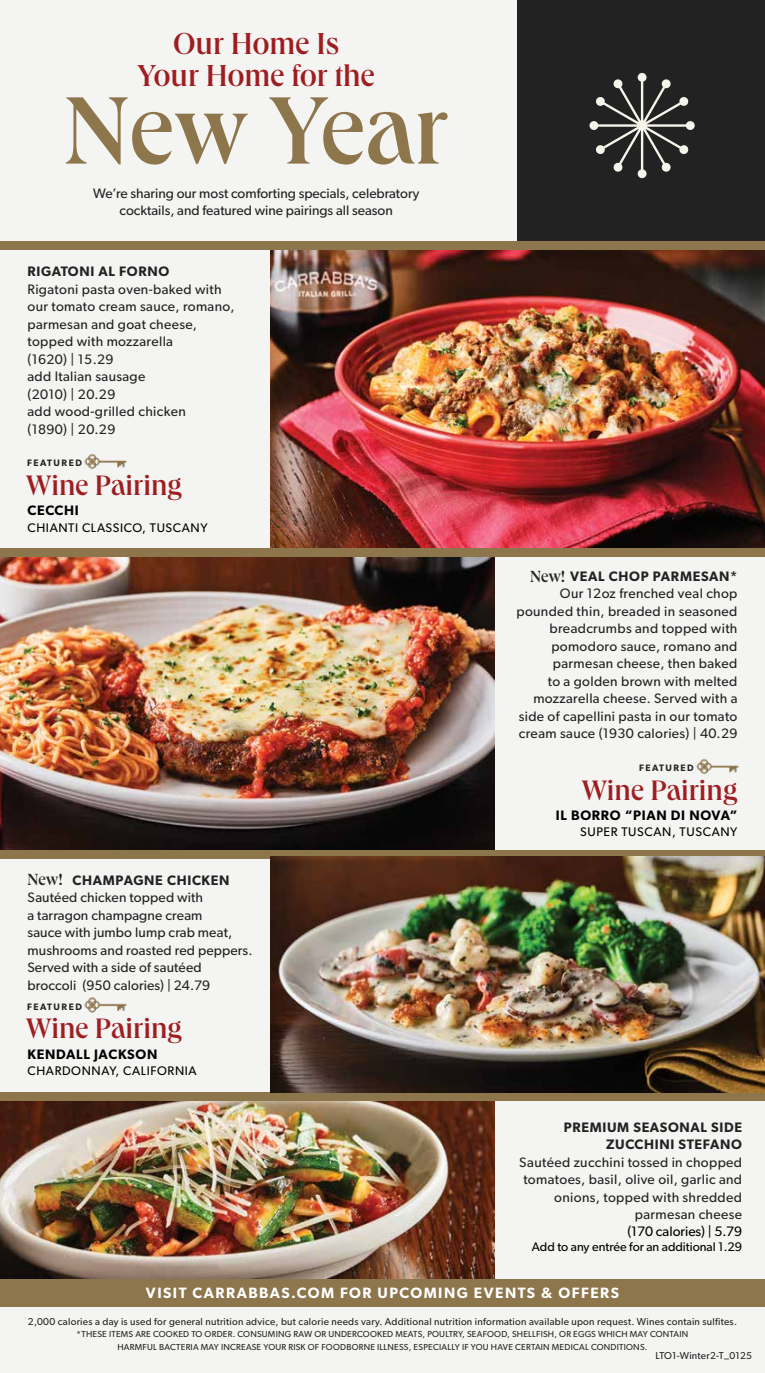
<style>
.page{position:relative;width:765px;height:1373px;background:#fff}
.page>*{position:absolute;margin:0;border:0;box-sizing:border-box;transform-origin:0 0}
.t1{font:500 98.75px "Queens";color:#8d754c}
.t2{font:500 31.25px/31.6px "Queens";color:#9e1d21;text-align:center}
.t3{font:500 29px "Queens";color:#9e1d21}
.t4{font:500 16.62px "Queens";letter-spacing:.005em;color:#232222}
.t5{font:600 15px "Gibson";letter-spacing:.1em;color:#fff}
.t6{font:13.75px/17.5px "Gibson";letter-spacing:.025em;color:#232222;text-align:right}
.t7{font:13.75px/16.2px "Gibson";color:#232222;text-align:center}
.t8{font:600 13.75px/17.5px "Gibson";letter-spacing:.05em;color:#232222;text-align:right}
.t9{font:600 13.75px "Gibson";letter-spacing:.05em;color:#000}
.t10{font:13.75px "Gibson";color:#000}
.t11{font:12.5px "Gibson";letter-spacing:.05em;color:#000}
.t12{font:12.5px "Gibson";color:#000}
.t13{font:10px "Gibson";letter-spacing:.025em;color:#232222}
.t14{font:600 9.38px "Gibson";letter-spacing:.16em;color:#232222}
.t15{font:8.75px/12.5px "Gibson";letter-spacing:.025em;color:#232222;text-align:center}
</style>
<div class="page">
<div style="left:0;top:0;width:765px;height:1372px;background:#f4f4f2"></div>
<div style="left:518px;top:0;width:247px;height:245px;background:#232222"></div>
<img style="left:0;top:557px;width:495px;height:293px">
<img style="left:270px;top:250px;width:495px;height:298px">
<img style="left:0;top:1100px;width:495px;height:179px">
<div style="left:0;top:241px;width:765px;height:9px;background:#8d754c"></div>
<div style="left:0;top:548px;width:765px;height:9px;background:#8d754c"></div>
<div style="left:0;top:850px;width:765px;height:8px;background:#8d754c"></div>
<img style="left:696px;top:759px;width:43px;height:15px">
<div style="left:0;top:1279px;width:765px;height:28px;background:#8d754c"></div>
<div style="left:0;top:1091px;width:765px;height:9px;background:#8d754c"></div>
<img style="left:270px;top:857px;width:495px;height:235px">
<img style="left:84px;top:997px;width:43px;height:16px">
<svg style="left:590px;top:73px;width:105px;height:105px"></svg>
<img style="left:84px;top:454px;width:43px;height:15px">
<h2 class="t2" style="left:138px;top:26px;width:239px">Our Home Is<br>Your Home for the</h2>
<h1 class="t1" style="left:64px;top:67px;width:386px">New Year</h1>
<p class="t7" style="left:93px;top:185px;width:328px">We’re sharing our most comforting specials, celebratory cocktails, and featured wine pairings all season</p>
<p class="t8" style="left:28px;top:262px;width:143px">RIGATONI AL FORNO</p>
<p class="t6" style="left:28px;top:280px;width:209px;text-align:left">Rigatoni pasta oven-baked with our tomato cream sauce, romano, parmesan and goat cheese, topped with mozzarella<br>(1620) | 15.29<br>add Italian sausage<br>(2010) | 20.29<br>add wood-grilled chicken<br>(1890) | 20.29</p>
<p class="t14" style="left:27px;top:457px;width:56px">FEATURED</p>
<h3 class="t3" style="left:26px;top:466px;width:157px">Wine Pairing</h3>
<p class="t9" style="left:27px;top:502px;width:53px">CECCHI</p>
<p class="t11" style="left:27px;top:519px;width:182px">CHIANTI CLASSICO, TUSCANY</p>
<p class="t4" style="left:28px;top:868px;width:37px">New!</p>
<p class="t8" style="left:73px;top:871px;width:159px">CHAMPAGNE CHICKEN</p>
<p class="t6" style="left:28px;top:888px;width:226px;text-align:left">Sautéed chicken topped with<br>a tarragon champagne cream<br>sauce with jumbo lump crab meat, mushrooms and roasted red peppers.<br>Served with a side of sautéed broccoli (950 calories) | 24.79</p>
<p class="t14" style="left:27px;top:1000px;width:56px">FEATURED</p>
<h3 class="t3" style="left:26px;top:1010px;width:157px">Wine Pairing</h3>
<p class="t9" style="left:27px;top:1046px;width:131px">KENDALL JACKSON</p>
<p class="t11" style="left:27px;top:1063px;width:171px">CHARDONNAY, CALIFORNIA</p>
<p class="t4" style="left:530px;top:565px;width:37px">New!</p>
<p class="t8" style="left:570px;top:567px;width:169px">VEAL CHOP PARMESAN*</p>
<p class="t6" style="left:517px;top:584px;width:222px">Our 12oz frenched veal chop pounded thin, breaded in seasoned breadcrumbs and topped with pomodoro sauce, romano and parmesan cheese, then baked<br>to a golden brown with melted mozzarella cheese. Served with a side of capellini pasta in our tomato cream sauce (1930 calories) | 40.29</p>
<p class="t14" style="left:639px;top:762px;width:56px">FEATURED</p>
<h3 class="t3" style="left:582px;top:771px;width:157px">Wine Pairing</h3>
<p class="t9" style="left:556px;top:807px;width:183px">IL BORRO “PIAN DI NOVA”</p>
<p class="t11" style="left:580px;top:824px;width:159px">SUPER TUSCAN, TUSCANY</p>
<p class="t8" style="left:564px;top:1117px;width:180px">PREMIUM SEASONAL SIDE<br>ZUCCHINI STEFANO</p>
<p class="t6" style="left:519px;top:1152px;width:224px">Sautéed zucchini tossed in chopped tomatoes, basil, olive oil, garlic and onions, topped with shredded parmesan cheese</p>
<p class="t10" style="left:627px;top:1222px;width:116px">(170 calories) | 5.79</p>
<p class="t12" style="left:532px;top:1238px;width:212px">Add to any entrée for an additional 1.29</p>
<p class="t5" style="left:146px;top:1284px;width:475px">VISIT CARRABBAS.COM FOR UPCOMING EVENTS &amp; OFFERS</p>
<p class="t13" style="left:28px;top:1315px;width:711px">2,000 calories a day is used for general nutrition advice, but calorie needs vary. Additional nutrition information available upon request. Wines contain sulfites.</p>
<p class="t15" style="left:77px;top:1327px;width:613px">*THESE ITEMS ARE COOKED TO ORDER. CONSUMING RAW OR UNDERCOOKED MEATS, POULTRY, SEAFOOD, SHELLFISH, OR EGGS WHICH MAY CONTAIN<br>HARMFUL BACTERIA MAY INCREASE YOUR RISK OF FOODBORNE ILLNESS, ESPECIALLY IF YOU HAVE CERTAIN MEDICAL CONDITIONS.</p>
<p class="t13" style="left:656px;top:1349px;width:98px">LTO1-Winter2-T_0125</p>
</div>
